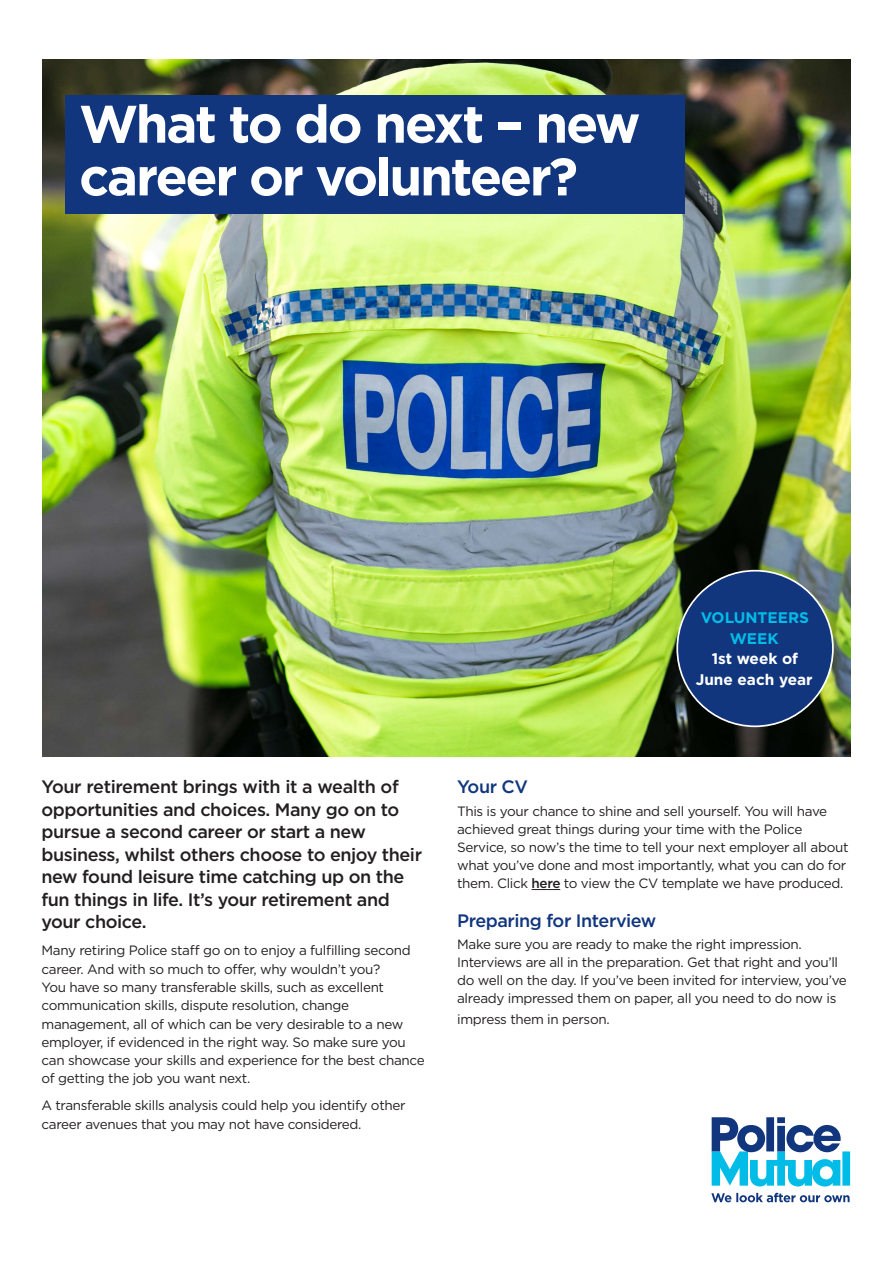
<style>
.page{position:relative;width:893px;height:1263px;background:#fff}
.page>*{position:absolute;margin:0;border:0;box-sizing:border-box;transform-origin:0 0}
.t1{font:700 52.65px/52.7px "Gotham";letter-spacing:-.045em;color:#fff}
.t2{font:500 18px/22.5px "Gotham";letter-spacing:-.025em;color:#231f20}
.t3{font:500 18px "Gotham";letter-spacing:-.025em;color:#11367e}
.t4{font:700 15.3px/20.5px "Gotham";color:#fff;text-align:center}
.t5{font:700 15.3px/20.5px "Gotham";color:#02bce8;text-align:center}
.t6{font:13.5px/18.3px "Gotham";letter-spacing:-.025em;color:#231f20}
.s1{font-weight:500}
</style>
<div class="page">
<img style="left:43px;top:60px;width:807px;height:697px">
<svg style="left:532px;top:889px;width:28px;height:1px"></svg>
<div style="left:65px;top:96px;width:620px;height:118px;background:#11367e"></div>
<div style="left:677px;top:571px;width:156px;height:155px;background:#11367e;border-radius:50%"></div>
<svg style="left:711px;top:1193px;width:139px;height:9px"></svg>
<svg style="left:712px;top:1117px;width:138px;height:69px"></svg>
<h1 class="t1" style="left:79px;top:96px;width:563px">What to do next – new career or volunteer?</h1>
<p class="t5" style="left:701px;top:607px;width:110px">VOLUNTEERS<br>WEEK</p>
<p class="t4" style="left:696px;top:648px;width:118px">1st week of<br>June each year</p>
<p class="t2" style="left:41px;top:775px;width:382px">Your retirement brings with it a wealth of opportunities and choices. Many go on to pursue a second career or start a new business, whilst others choose to enjoy their new found leisure time catching up on the fun things in life. It’s your retirement and your choice.</p>
<p class="t6" style="left:41px;top:941px;width:385px">Many retiring Police staff go on to enjoy a fulfilling second career. And with so much to offer, why wouldn’t you?<br>You have so many transferable skills, such as excellent communication skills, dispute resolution, change management, all of which can be very desirable to a new employer, if evidenced in the right way. So make sure you can showcase your skills and experience for the best chance of getting the job you want next.</p>
<p class="t6" style="left:41px;top:1096px;width:366px">A transferable skills analysis could help you identify other career avenues that you may not have considered.</p>
<h2 class="t3" style="left:457px;top:777px;width:72px">Your CV</h2>
<p class="t6" style="left:457px;top:802px;width:393px">This is your chance to shine and sell yourself. You will have achieved great things during your time with the Police Service, so now’s the time to tell your next employer all about what you’ve done and most importantly, what you can do for them. Click <span class="s1">here</span> to view the CV template we have produced.</p>
<h2 class="t3" style="left:457px;top:910px;width:201px">Preparing for Interview</h2>
<p class="t6" style="left:457px;top:935px;width:391px">Make sure you are ready to make the right impression.<br>Interviews are all in the preparation. Get that right and you’ll do well on the day. If you’ve been invited for interview, you’ve already impressed them on paper, all you need to do now is</p>
<p class="t6" style="left:457px;top:1010px;width:154px">impress them in person.</p>
</div>
